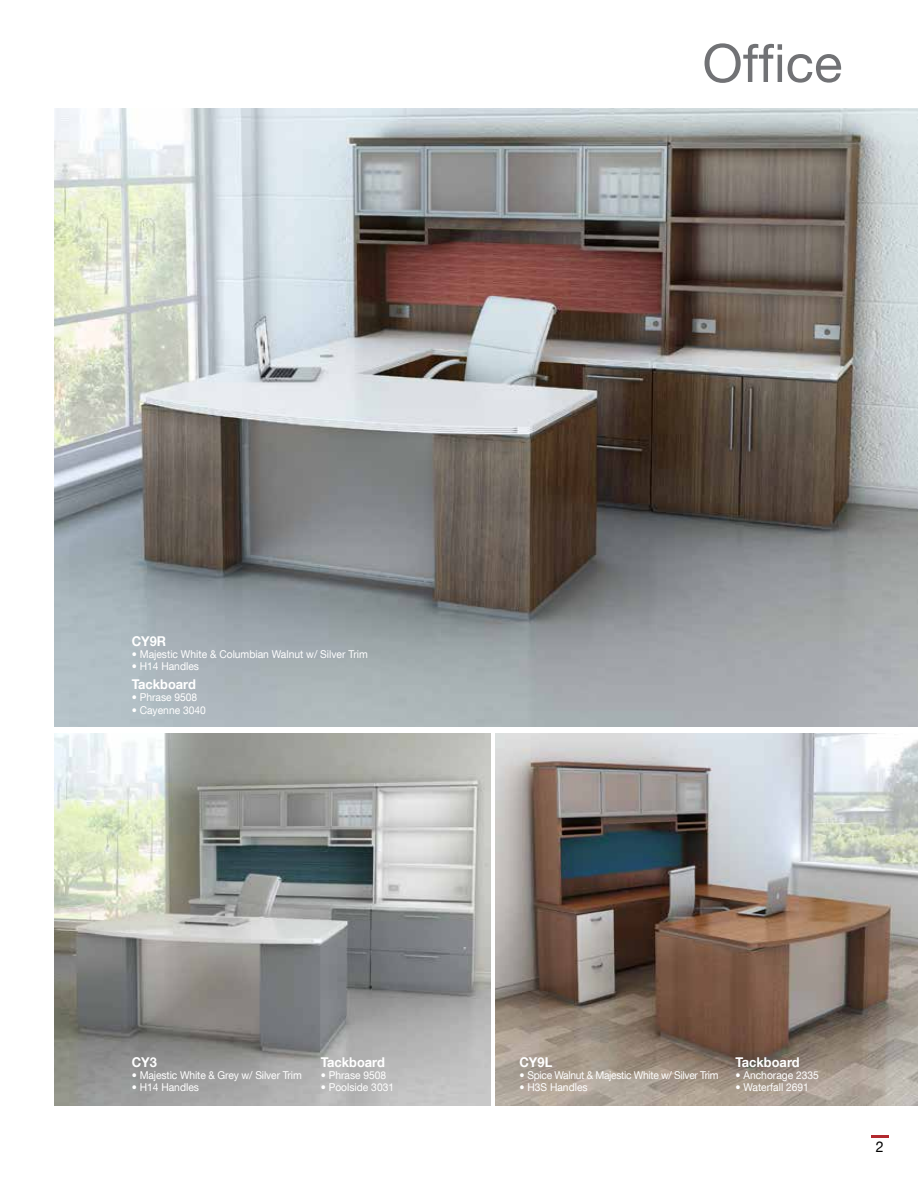
<style>
.page{position:relative;width:918px;height:1188px;background:#fff}
.page>*{position:absolute;margin:0;border:0;box-sizing:border-box;transform-origin:0 0}
.t1{font:52.8px "Helvetica Neue LT Com";color:#717275}
.t2{font:15px "Helvetica Neue LT Com";color:#000;scale:.95 1}
.t3{font:700 13.5px "Helvetica Neue LT Com";color:#fff;scale:.95 1}
.t4{font:10.8px "Helvetica Neue LT Com";color:#fff;scale:.95 1}
.t5{font:10.8px "Helvetica Neue LT Com";letter-spacing:-.03em;color:#fff;scale:.95 1}
</style>
<div class="page">
<svg style="left:871px;top:1135px;width:18px;height:2px"></svg>
<img style="left:54px;top:108px;width:864px;height:619px">
<img style="left:54px;top:733px;width:436px;height:373px">
<img style="left:496px;top:733px;width:422px;height:373px">
<h1 class="t1" style="left:703px;top:31px;width:141px">Office</h1>
<p class="t3" style="left:132px;top:633px;width:38px">CY9R</p>
<p class="t4" style="left:132px;top:648px;width:250px">• Majestic White &amp; Columbian Walnut w/ Silver Trim</p>
<p class="t4" style="left:132px;top:660px;width:72px">• H14 Handles</p>
<p class="t3" style="left:132px;top:676px;width:69px">Tackboard</p>
<p class="t4" style="left:132px;top:691px;width:71px">• Phrase 9508</p>
<p class="t4" style="left:132px;top:703px;width:80px">• Cayenne 3040</p>
<p class="t3" style="left:132px;top:1054px;width:28px">CY3</p>
<p class="t3" style="left:321px;top:1054px;width:69px">Tackboard</p>
<p class="t4" style="left:132px;top:1069px;width:181px">• Majestic White &amp; Grey w/ Silver Trim</p>
<p class="t4" style="left:321px;top:1069px;width:71px">• Phrase 9508</p>
<p class="t4" style="left:132px;top:1081px;width:72px">• H14 Handles</p>
<p class="t4" style="left:321px;top:1081px;width:79px">• Poolside 3031</p>
<p class="t3" style="left:519px;top:1054px;width:36px">CY9L</p>
<p class="t3" style="left:735px;top:1054px;width:69px">Tackboard</p>
<p class="t5" style="left:519px;top:1069px;width:211px">• Spice Walnut &amp; Majestic White w/ Silver Trim</p>
<p class="t4" style="left:735px;top:1069px;width:89px">• Anchorage 2335</p>
<p class="t4" style="left:519px;top:1081px;width:73px">• H3S Handles</p>
<p class="t4" style="left:735px;top:1081px;width:79px">• Waterfall 2691</p>
<h2 class="t2" style="left:876px;top:1137px;width:10px">2</h2>
</div>
